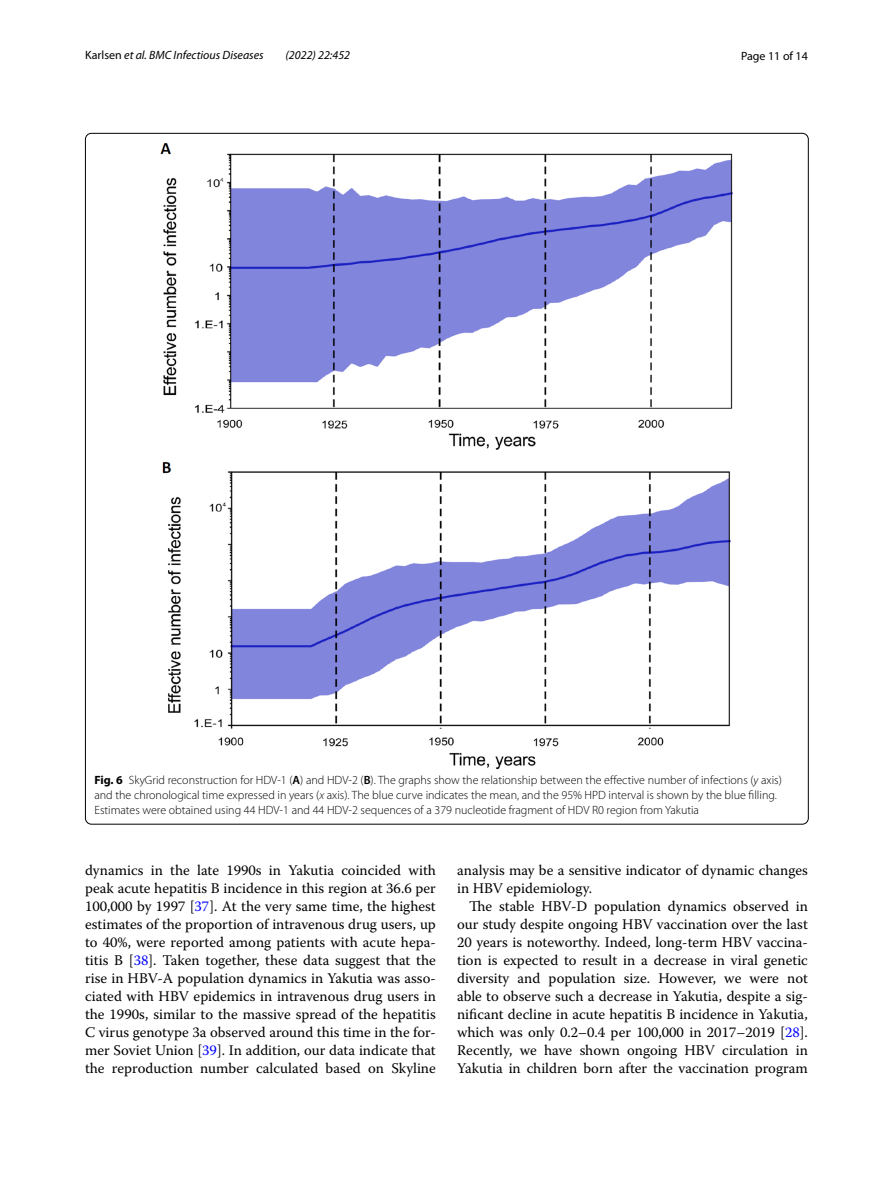
<style>
.page{position:relative;width:893px;height:1187px;background:#fff}
.page>*{position:absolute;margin:0;border:0;box-sizing:border-box;transform-origin:0 0}
.t1{font:14.7px/18px "Warnock Pro";color:#000;text-align:justify}
.t2{font:300 12px/15px "Myriad Pro";color:#000}
.t3{font:italic 12px "Myriad Pro";color:#000}
.t4{font:12px "Myriad Pro";color:#000}
.s1{font-style:normal}
.s2{font-weight:700}
.s3{font-weight:600}
.s4{font-style:italic}
.s5{color:#00f}
</style>
<div class="page">
<img style="left:160px;top:143px;width:573px;height:626px">
<p class="t3" style="left:85px;top:48px;width:180px"><span class="s1">Karlsen</span> et al. BMC Infectious Diseases</p>
<p class="t3" style="left:286px;top:48px;width:66px">(2022) 22:452</p>
<p class="t4" style="left:741px;top:48px;width:68px">Page 11 of 14</p>
<p class="t2" style="left:94px;top:773px;width:689px"><span class="s2">Fig. 6</span> SkyGrid reconstruction for HDV-1 (<span class="s3">A</span>) and HDV-2 (<span class="s3">B</span>). The graphs show the relationship between the effective number of infections (<span class="s4">y</span> axis) and the chronological time expressed in years (<span class="s4">x</span> axis). The blue curve indicates the mean, and the 95% HPD interval is shown by the blue filling.<br>Estimates were obtained using 44 HDV-1 and 44 HDV-2 sequences of a 379 nucleotide fragment of HDV R0 region from Yakutia</p>
<p class="t1" style="left:85px;top:860px;width:352px">dynamics in the late 1990s in Yakutia coincided with peak acute hepatitis B incidence in this region at 36.6 per 100,000 by 1997 [<span class="s5">37</span>]. At the very same time, the highest estimates of the proportion of intravenous drug users, up to 40%, were reported among patients with acute hepa&shy;titis B [<span class="s5">38</span>]. Taken together, these data suggest that the rise in HBV-A population dynamics in Yakutia was asso&shy;ciated with HBV epidemics in intravenous drug users in the 1990s, similar to the massive spread of the hepatitis C virus genotype 3a observed around this time in the for&shy;mer Soviet Union [<span class="s5">39</span>]. In addition, our data indicate that the reproduction number calculated based on Skyline</p>
<p class="t1" style="left:457px;top:860px;width:352px">analysis may be a sensitive indicator of dynamic changes in HBV epidemiology.</p>
<p class="t1" style="left:457px;top:896px;width:352px;text-indent:12px">The stable HBV-D population dynamics observed in our study despite ongoing HBV vaccination over the last 20 years is noteworthy. Indeed, long-term HBV vaccina&shy;tion is expected to result in a decrease in viral genetic diversity and population size. However, we were not able to observe such a decrease in Yakutia, despite a sig&shy;nificant decline in acute hepatitis B incidence in Yakutia, which was only 0.2–0.4 per 100,000 in 2017–2019 [<span class="s5">28</span>].<br>Recently, we have shown ongoing HBV circulation in Yakutia in children born after the vaccination program</p>
</div>
